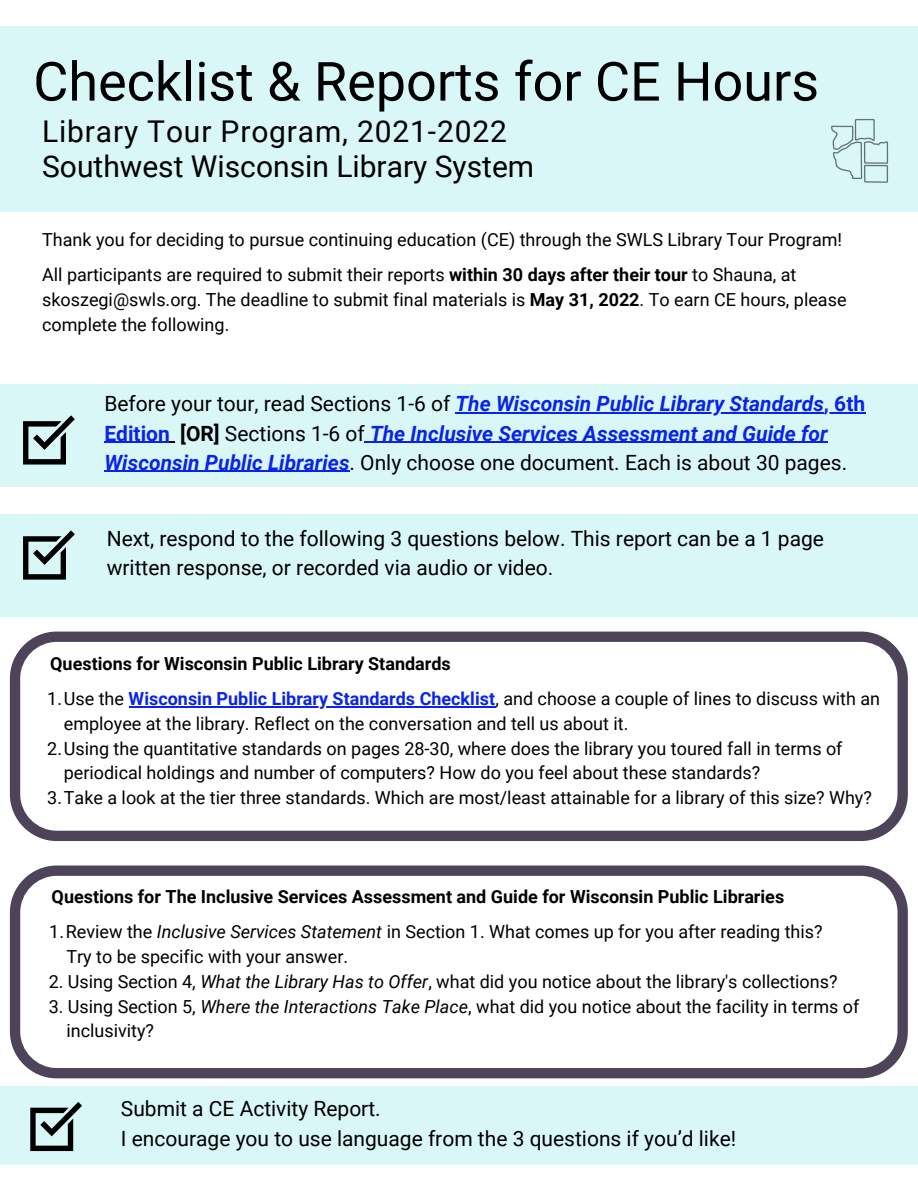
<style>
.page{position:relative;width:918px;height:1188px;background:#fff}
.page>*{position:absolute;margin:0;border:0;box-sizing:border-box;transform-origin:0 0}
.t1{font:54px "Roboto";color:#000}
.t2{font:30px "Roboto";color:#000}
.t3{font:30px "Roboto";letter-spacing:.03em;color:#000}
.t4{font:italic 700 21px/29.2px "Roboto";color:#0923eb}
.t5{font:21px/29.2px "Roboto";color:#000}
.t6{font:18px/24.8px "Roboto";color:#000}
.t7{font:700 18px "Roboto";color:#000}
.s1{font-weight:700}
.s2{font-weight:400;font-style:normal;color:#000}
.s3{font-style:normal}
.s4{font-style:normal;color:#000}
.s5{font-weight:700;color:#0923eb}
.s6{font-style:italic}
</style>
<div class="page">
<div style="left:0;top:384px;width:918px;height:102px;background:#daf7f8"></div>
<svg style="left:23px;top:415px;width:52px;height:50px"></svg>
<div style="left:0;top:515px;width:918px;height:102px;background:#daf7f8"></div>
<svg style="left:23px;top:530px;width:52px;height:50px"></svg>
<svg style="left:10px;top:632px;width:898px;height:209px"></svg>
<svg style="left:10px;top:866px;width:898px;height:212px"></svg>
<div style="left:0;top:1086px;width:918px;height:79px;background:#daf7f8"></div>
<svg style="left:30px;top:1102px;width:52px;height:49px"></svg>
<div style="left:0;top:26px;width:918px;height:186px;background:#daf7f8"></div>
<img style="left:831px;top:119px;width:58px;height:64px">
<hr style="left:129px;top:706px;width:366px;height:1px;background:#0923eb">
<hr style="left:456px;top:412px;width:368px;height:2px;background:#0923eb">
<hr style="left:824px;top:412px;width:41px;height:2px;background:#0923eb">
<hr style="left:104px;top:442px;width:66px;height:1px;background:#0923eb">
<hr style="left:370px;top:442px;width:458px;height:1px;background:#0923eb">
<hr style="left:104px;top:471px;width:246px;height:1px;background:#0923eb">
<p class="t1" style="left:33px;top:51px;width:787px">Checklist &amp; Reports for CE Hours</p>
<p class="t3" style="left:42px;top:114px;width:466px">Library Tour Program, 2021-2022</p>
<p class="t2" style="left:42px;top:150px;width:494px">Southwest Wisconsin Library System</p>
<p class="t6" style="left:42px;top:227px;width:802px">Thank you for deciding to pursue continuing education (CE) through the SWLS Library Tour Program!</p>
<p class="t6" style="left:42px;top:262px;width:806px">All participants are required to submit their reports <span class="s1">within 30 days after their tour</span> to Shauna, at skoszegi@swls.org. The deadline to submit final materials is <span class="s1">May 31, 2022</span>. To earn CE hours, please complete the following.</p>
<p class="t4" style="left:104px;top:389px;width:762px"><span class="s2">Before your tour, read Sections 1-6 of</span> The Wisconsin Public Library Standards<span class="s3">, 6th<br>Edition</span> <span class="s4">[OR]</span> <span class="s2">Sections 1-6 of</span> The Inclusive Services Assessment and Guide for<br>Wisconsin Public Libraries<span class="s2">. Only choose one document. Each is about 30 pages.</span></p>
<p class="t5" style="left:107px;top:524px;width:719px">Next, respond to the following 3 questions below. This report can be a 1 page written response, or recorded via audio or video.</p>
<p class="t7" style="left:50px;top:653px;width:402px">Questions for Wisconsin Public Library Standards</p>
<p class="t6" style="left:64px;top:687px;width:818px;text-indent:-17px">1.Use the <span class="s5">Wisconsin Public Library Standards Checklist</span>, and choose a couple of lines to discuss with an employee at the library. Reflect on the conversation and tell us about it.</p>
<p class="t6" style="left:64px;top:736px;width:780px;text-indent:-17px">2.Using the quantitative standards on pages 28-30, where does the library you toured fall in terms of periodical holdings and number of computers? How do you feel about these standards?</p>
<p class="t6" style="left:47px;top:786px;width:826px">3.Take a look at the tier three standards. Which are most/least attainable for a library of this size? Why?</p>
<p class="t7" style="left:52px;top:886px;width:734px">Questions for The Inclusive Services Assessment and Guide for Wisconsin Public Libraries</p>
<p class="t6" style="left:49px;top:920px;width:775px">1.Review the <span class="s6">Inclusive Services Statement</span> in Section 1. What comes up for you after reading this?</p>
<p class="t6" style="left:67px;top:945px;width:283px">Try to be specific with your answer.</p>
<p class="t6" style="left:49px;top:969px;width:790px">2. Using Section 4, <span class="s6">What the Library Has to Offer</span>, what did you notice about the library's collections?</p>
<p class="t6" style="left:49px;top:994px;width:812px">3. Using Section 5, <span class="s6">Where the Interactions Take Place</span>, what did you notice about the facility in terms of</p>
<p class="t6" style="left:67px;top:1019px;width:89px">inclusivity?</p>
<p class="t5" style="left:121px;top:1095px;width:261px">Submit a CE Activity Report.</p>
<p class="t5" style="left:121px;top:1124px;width:617px">I encourage you to use language from the 3 questions if you’d like!</p>
</div>
